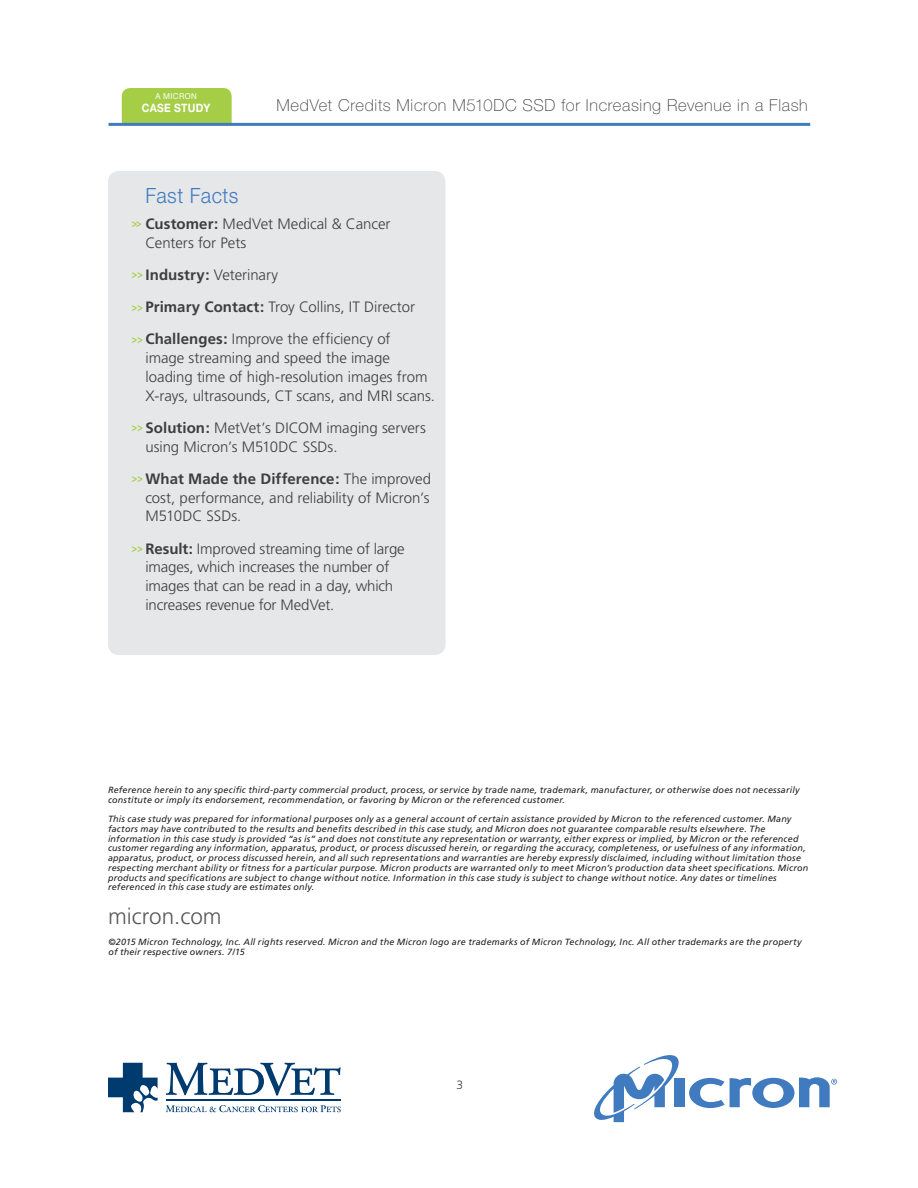
<style>
.page{position:relative;width:918px;height:1188px;background:#fff}
.page>*{position:absolute;margin:0;border:0;box-sizing:border-box;transform-origin:0 0}
.t1{font:300 22.5px "Frutiger";color:#57585a}
.Subhead_1{font:300 21px "Helvetica Neue LT Std";letter-spacing:.025em;color:#407bbf;scale:.95 1}
._2nd_Page_Heading{font:100 16.5px "Helvetica Neue LT Std";letter-spacing:.04em;color:#3e3e3f}
.Bullets{font:300 15px/18.8px "Frutiger";letter-spacing:-.005em;color:#3e3e3f}
.t2{font:300 12px "Frutiger";color:#3e3e3f}
.t3{font:700 11.55px "Helvetica Neue LT Std";letter-spacing:.025em;color:#fff;scale:.9 1}
.Disclaimer{font:italic 9px/9.8px "Frutiger";letter-spacing:.025em;color:#231f20}
.t4{font:8.25px "Helvetica Neue LT Std";letter-spacing:.05em;color:#fff;scale:.95 1}
.s1{font-weight:700;font-size:11.4px;color:#a5ce46}
.s2{font-weight:700}
</style>
<div class="page">
<div style="left:122px;top:88px;width:110px;height:42px;background:#a5ce46;border-radius:8px"></div>
<div style="left:674px;top:1079px;width:10px;height:28px;background:#407bbf"></div>
<svg style="left:594px;top:1055px;width:87px;height:67px"></svg>
<svg style="left:689px;top:1077px;width:148px;height:31px"></svg>
<div style="left:109px;top:124px;width:129px;height:38px;background:#fff;border-radius:11px"></div>
<hr style="left:109px;top:123px;width:701px;height:3px;background:#407bbf">
<svg style="left:166px;top:1063px;width:175px;height:33px"></svg>
<svg style="left:166px;top:1105px;width:175px;height:7px"></svg>
<hr style="left:166px;top:1100px;width:175px;height:1px;background:#003b70">
<svg style="left:108px;top:1063px;width:50px;height:49px"></svg>
<div style="left:108px;top:171px;width:338px;height:484px;background:#e6e7e9;border-radius:11px"></div>
<p class="t4" style="left:156px;top:91px;width:45px">A MICRON</p>
<p class="t3" style="left:142px;top:100px;width:78px">CASE STUDY</p>
<p class="_2nd_Page_Heading" style="left:276px;top:96px;width:533px">MedVet Credits Micron M510DC SSD for Increasing Revenue in a Flash</p>
<p class="Subhead_1" style="left:145px;top:183px;width:99px">Fast Facts</p>
<p class="Bullets" style="left:145px;top:215px;width:247px;text-indent:-14px"><span class="s1">&gt;&gt;</span> <span class="s2">Customer:</span> MedVet Medical &amp; Cancer<br>Centers for Pets</p>
<p class="Bullets" style="left:132px;top:266px;width:148px"><span class="s1">&gt;&gt;</span> <span class="s2">Industry:</span> Veterinary</p>
<p class="Bullets" style="left:132px;top:298px;width:285px"><span class="s1">&gt;&gt;</span> <span class="s2">Primary Contact:</span> Troy Collins, IT Director</p>
<p class="Bullets" style="left:145px;top:330px;width:291px;text-indent:-14px"><span class="s1">&gt;&gt;</span> <span class="s2">Challenges:</span> Improve the efficiency of<br>image streaming and speed the image loading time of high-resolution images from X-rays, ultrasounds, CT scans, and MRI scans.</p>
<p class="Bullets" style="left:145px;top:419px;width:282px;text-indent:-14px"><span class="s1">&gt;&gt;</span> <span class="s2">Solution:</span> MetVet’s DICOM imaging servers using Micron’s M510DC SSDs.</p>
<p class="Bullets" style="left:145px;top:470px;width:287px;text-align:justify;text-indent:-14px"><span class="s1">&gt;&gt;</span> <span class="s2">What Made the Difference:</span> The improved cost, performance, and reliability of Micron’s M510DC SSDs.</p>
<p class="Bullets" style="left:145px;top:539px;width:261px;text-indent:-14px"><span class="s1">&gt;&gt;</span> <span class="s2">Result:</span> Improved streaming time of large images, which increases the number of images that can be read in a day, which increases revenue for MedVet.</p>
<p class="Disclaimer" style="left:108px;top:785px;width:693px">Reference herein to any specific third-party commercial product, process, or service by trade name, trademark, manufacturer, or otherwise does not necessarily constitute or imply its endorsement, recommendation, or favoring by Micron or the referenced customer.</p>
<p class="Disclaimer" style="left:108px;top:814px;width:702px">This case study was prepared for informational purposes only as a general account of certain assistance provided by Micron to the referenced customer. Many factors may have contributed to the results and benefits described in this case study, and Micron does not guarantee comparable results elsewhere. The information in this case study is provided “as is” and does not constitute any representation or warranty, either express or implied, by Micron or the referenced customer regarding any information, apparatus, product, or process discussed herein, or regarding the accuracy, completeness, or usefulness of any information, apparatus, product, or process discussed herein, and all such representations and warranties are hereby expressly disclaimed, including without limitation those respecting merchant ability or fitness for a particular purpose. Micron products are warranted only to meet Micron’s production data sheet specifications. Micron products and specifications are subject to change without notice. Information in this case study is subject to change without notice. Any dates or timelines referenced in this case study are estimates only.</p>
<p class="t1" style="left:108px;top:904px;width:115px">micron.com</p>
<p class="Disclaimer" style="left:108px;top:937px;width:695px">©2015 Micron Technology, Inc. All rights reserved. Micron and the Micron logo are trademarks of Micron Technology, Inc. All other trademarks are the property of their respective owners. 7/15</p>
<h3 class="t2" style="left:457px;top:1078px;width:8px">3</h3>
</div>
